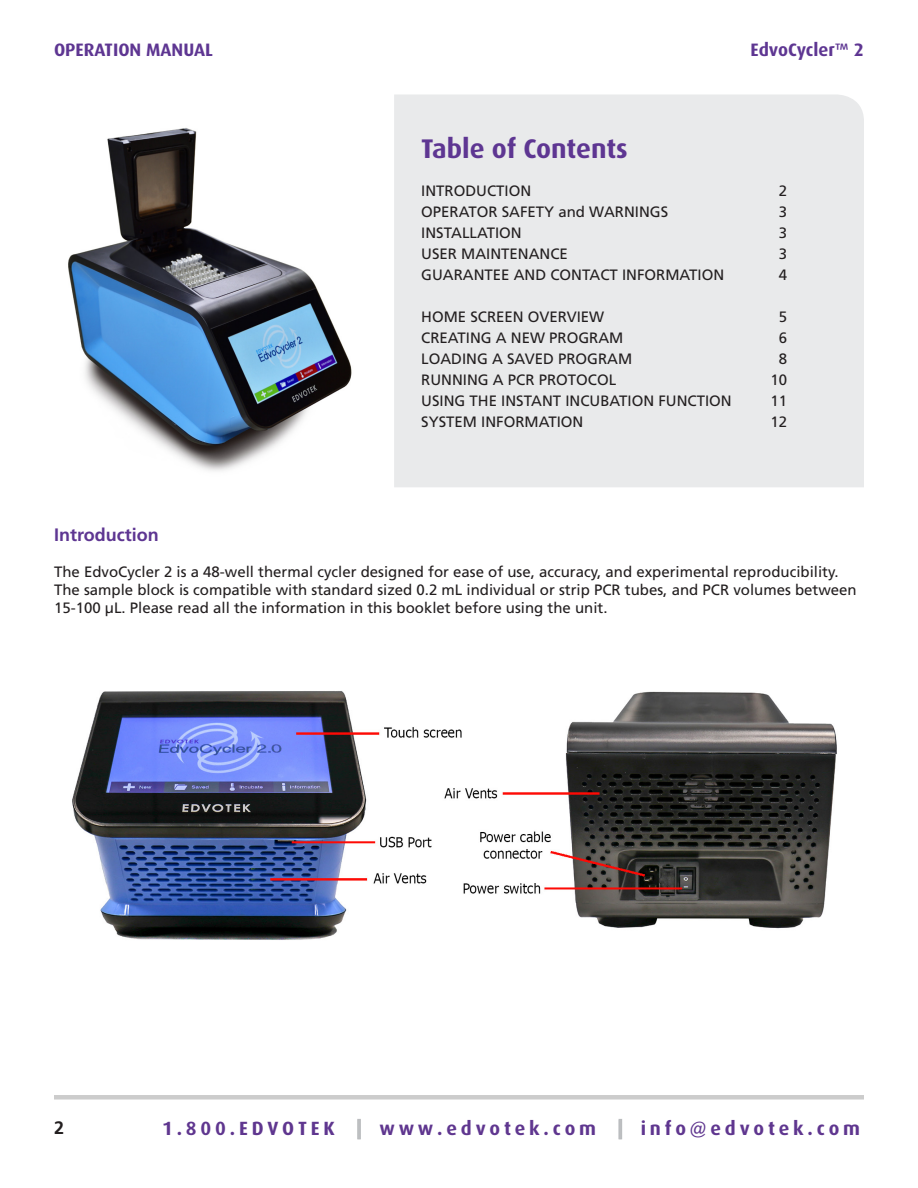
<style>
.page{position:relative;width:918px;height:1188px;background:#fff}
.page>*{position:absolute;margin:0;border:0;box-sizing:border-box;transform-origin:0 0}
.Opening_Paragraph_ti{font:700 27px "Dax";letter-spacing:-.005em;color:#5e3692}
.t1{font:700 19.2px "Dax";letter-spacing:.2em;color:#5f368f}
.t2{font:700 18px "Dax";color:#5e3692}
.Subhead_2{font:700 18px "Frutiger";color:#5e3692}
.t3{font:700 18px "Frutiger";color:#231f20}
.Body_Text{font:15px/18px "Frutiger";color:#231f20}
.Body_Text_2{font:15px "Frutiger";color:#231f20}
.s1{color:#bbbdbf}
</style>
<div class="page">
<div style="left:357px;top:1119px;width:4px;height:20px;border:1px solid #bbbdbf"></div>
<div style="left:619px;top:1119px;width:3px;height:20px;border:1px solid #bbbdbf"></div>
<div style="left:54px;top:1095px;width:810px;height:5px;background:#ccc"></div>
<div style="left:394px;top:94px;width:470px;height:393px;background:#e9eaeb"></div>
<img style="left:68px;top:128px;width:284px;height:343px">
<img style="left:72px;top:691px;width:765px;height:249px">
<p class="t2" style="left:54px;top:39px;width:161px">OPERATION MANUAL</p>
<p class="t2" style="left:751px;top:39px;width:115px">EdvoCycler™ 2</p>
<p class="Opening_Paragraph_ti" style="left:421px;top:134px;width:208px">Table of Contents</p>
<p class="Body_Text_2" style="left:421px;top:182px;width:112px">INTRODUCTION</p>
<p class="Body_Text_2" style="left:779px;top:182px;width:10px">2</p>
<p class="Body_Text_2" style="left:421px;top:203px;width:248px">OPERATOR SAFETY and WARNINGS</p>
<p class="Body_Text_2" style="left:779px;top:203px;width:10px">3</p>
<p class="Body_Text_2" style="left:421px;top:224px;width:102px">INSTALLATION</p>
<p class="Body_Text_2" style="left:779px;top:224px;width:10px">3</p>
<p class="Body_Text_2" style="left:421px;top:245px;width:148px">USER MAINTENANCE</p>
<p class="Body_Text_2" style="left:779px;top:245px;width:10px">3</p>
<p class="Body_Text_2" style="left:421px;top:266px;width:305px">GUARANTEE AND CONTACT INFORMATION</p>
<p class="Body_Text_2" style="left:779px;top:266px;width:10px">4</p>
<p class="Body_Text_2" style="left:421px;top:308px;width:185px">HOME SCREEN OVERVIEW</p>
<p class="Body_Text_2" style="left:779px;top:308px;width:10px">5</p>
<p class="Body_Text_2" style="left:421px;top:329px;width:204px">CREATING A NEW PROGRAM</p>
<p class="Body_Text_2" style="left:779px;top:329px;width:10px">6</p>
<p class="Body_Text_2" style="left:421px;top:350px;width:213px">LOADING A SAVED PROGRAM</p>
<p class="Body_Text_2" style="left:779px;top:350px;width:10px">8</p>
<p class="Body_Text_2" style="left:421px;top:371px;width:197px">RUNNING A PCR PROTOCOL</p>
<p class="Body_Text_2" style="left:771px;top:371px;width:18px">10</p>
<p class="Body_Text_2" style="left:421px;top:392px;width:312px">USING THE INSTANT INCUBATION FUNCTION</p>
<p class="Body_Text_2" style="left:771px;top:392px;width:18px">11</p>
<p class="Body_Text_2" style="left:421px;top:413px;width:164px">SYSTEM INFORMATION</p>
<p class="Body_Text_2" style="left:771px;top:413px;width:18px">12</p>
<p class="Subhead_2" style="left:54px;top:524px;width:106px">Introduction</p>
<p class="Body_Text" style="left:54px;top:562px;width:804px">The EdvoCycler 2 is a 48-well thermal cycler designed for ease of use, accuracy, and experimental reproducibility.<br>The sample block is compatible with standard sized 0.2 mL individual or strip PCR tubes, and PCR volumes between<br>15-100 μL. Please read all the information in this booklet before using the unit.</p>
<p class="t3" style="left:54px;top:1117px;width:12px">2</p>
<p class="t1" style="left:162px;top:1117px;width:700px">1.800.EDVOTEK <span class="s1">|</span> www.edvotek.com <span class="s1">|</span> info@edvotek.com</p>
</div>
